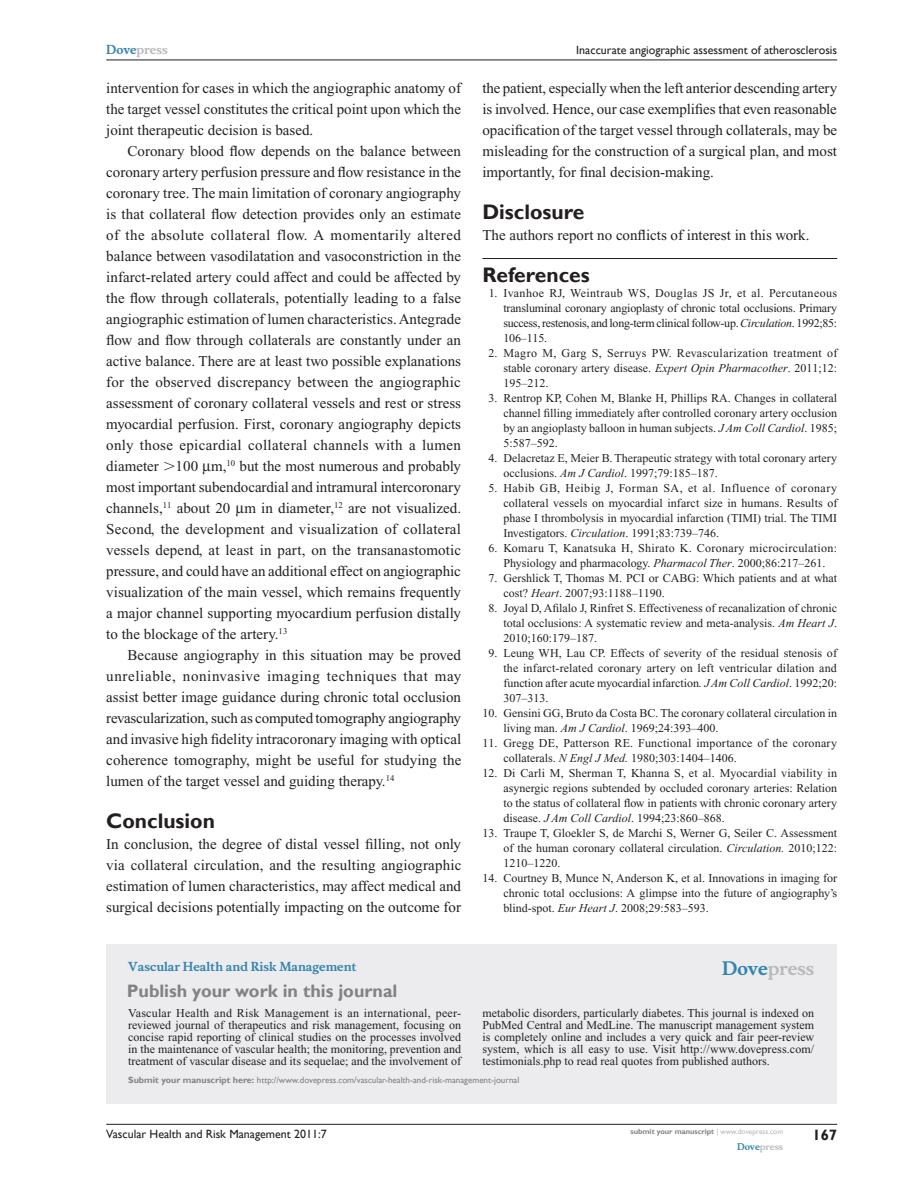
<style>
.page{position:relative;width:918px;height:1188px;background:#fff}
.page>*{position:absolute;margin:0;border:0;box-sizing:border-box;transform-origin:0 0}
.t1{font:700 21px "Gill Sans";color:#231f20}
.t2{font:700 18px "Gill Sans";color:#808285}
.t3{font:700 18px "Musee";color:#b8b9bc}
.t4{font:15px/21px "Times New Roman";color:#231f20;text-align:justify}
.t5{font:700 15px "Gill Sans";color:#231f20}
.t6{font:12px/15px "Times New Roman";color:#231f20;text-align:justify}
.t7{font:12px/15px "Times New Roman";letter-spacing:.025em;color:#231f20;text-align:center}
.t8{font:12px/15px "Times New Roman";letter-spacing:.02em;color:#231f20}
.t9{font:12px "Gill Sans";color:#231f20}
.t10{font:700 12px "Musee";color:#3485ae}
.t11{font:700 12px "Musee";color:#b8b9bc}
.t12{font:9px "Gill Sans";color:#808285}
.t13{font:700 9px "Musee";color:#b8b9bc}
.t14{font:700 7.5px "Gill Sans";color:#808285}
.s1{color:#3485ae}
.s2{font-family:"Mathematical Pi One"}
.s3{font-style:italic}
.s4{font-weight:700}
.s5{font-weight:400;color:#b8b9bc}
</style>
<div class="page">
<div style="left:106px;top:944px;width:731px;height:159px;background:#ececee"></div>
<hr style="left:106px;top:1124px;width:731px;height:1px;background:#231f20">
<hr style="left:106px;top:60px;width:731px;height:1px;background:#231f20">
<hr style="left:482px;top:258px;width:355px;height:1px;background:#231f20">
<p class="t11" style="left:106px;top:43px;width:63px"><span class="s1">Dove</span>press</p>
<p class="t9" style="left:576px;top:43px;width:262px">Inaccurate angiographic assessment of atherosclerosis</p>
<p class="t4" style="left:106px;top:77px;width:356px">intervention for cases in which the angiographic anatomy of the target vessel constitutes the critical point upon which the joint therapeutic decision is based.</p>
<p class="t4" style="left:106px;top:140px;width:357px;text-indent:21px">Coronary blood flow depends on the balance between coronary artery perfusion pressure and flow resistance in the coronary tree. The main limitation of coronary angiography is that collateral flow detection provides only an estimate of the absolute collateral flow. A momentarily altered balance between vasodilatation and vasoconstriction in the infarct-related artery could affect and could be affected by the flow through collaterals, potentially leading to a false angiographic estimation of lumen characteristics. Antegrade flow and flow through collaterals are constantly under an active balance. There are at least two possible explanations for the observed discrepancy between the angiographic assessment of coronary collateral vessels and rest or stress myocardial perfusion. First, coronary angiography depicts only those epicardial collateral channels with a lumen diameter <span class="s2">.</span>100 m,<sup>10</sup> but the most numerous and probably most important subendocardial and intramural intercoronary channels,<sup>11</sup> about 20 m in diameter,<sup>12</sup> are not visualized.<br>Second, the development and visualization of collateral vessels depend, at least in part, on the transanastomotic pressure, and could have an additional effect on angiographic visualization of the main vessel, which remains frequently a major channel supporting myocardium perfusion distally to the blockage of the artery.<sup>13</sup></p>
<p class="t4" style="left:106px;top:644px;width:357px;text-indent:21px">Because angiography in this situation may be proved unreliable, noninvasive imaging techniques that may assist better image guidance during chronic total occlusion revascularization, such as computed tomography angiography and invasive high fidelity intracoronary imaging with optical coherence tomography, might be useful for studying the lumen of the target vessel and guiding therapy.<sup>14</sup></p>
<h1 class="t1" style="left:106px;top:808px;width:110px">Conclusion</h1>
<p class="t4" style="left:106px;top:833px;width:357px">In conclusion, the degree of distal vessel filling, not only via collateral circulation, and the resulting angiographic estimation of lumen characteristics, may affect medical and surgical decisions potentially impacting on the outcome for</p>
<p class="t4" style="left:482px;top:77px;width:356px">the patient, especially when the left anterior descending artery is involved. Hence, our case exemplifies that even reasonable opacification of the target vessel through collaterals, may be misleading for the construction of a surgical plan, and most importantly, for final decision-making.</p>
<h1 class="t1" style="left:482px;top:199px;width:103px">Disclosure</h1>
<p class="t4" style="left:482px;top:224px;width:329px">The authors report no conflicts of interest in this work.</p>
<h1 class="t1" style="left:482px;top:262px;width:109px">References</h1>
<p class="t6" style="left:503px;top:285px;width:335px;text-indent:-15px">1. Ivanhoe RJ, Weintraub WS, Douglas JS Jr, et al. Percutaneous transluminal coronary angioplasty of chronic total occlusions. Primary success, restenosis, and long-term clinical follow-up. <span class="s3">Circulation</span>. 1992;85:<br>106–115.</p>
<p class="t6" style="left:503px;top:345px;width:336px;text-indent:-15px">2. Magro M, Garg S, Serruys PW. Revascularization treatment of stable coronary artery disease. <span class="s3">Expert Opin Pharmacother</span>. 2011;12:<br>195–212.</p>
<p class="t6" style="left:503px;top:390px;width:335px;text-indent:-15px">3. Rentrop KP, Cohen M, Blanke H, Phillips RA. Changes in collateral channel filling immediately after controlled coronary artery occlusion by an angioplasty balloon in human subjects. <span class="s3">J Am Coll Cardiol</span>. 1985; 5:587–592.</p>
<p class="t6" style="left:503px;top:450px;width:335px;text-indent:-15px">4. Delacretaz E, Meier B. Therapeutic strategy with total coronary artery occlusions. <span class="s3">Am J Cardiol</span>. 1997;79:185–187.</p>
<p class="t6" style="left:503px;top:480px;width:336px;text-indent:-15px">5. Habib GB, Heibig J, Forman SA, et al. Influence of coronary collateral vessels on myocardial infarct size in humans. Results of phase I thrombolysis in myocardial infarction (TIMI) trial. The TIMI Investigators. <span class="s3">Circulation</span>. 1991;83:739–746.</p>
<p class="t7" style="left:488px;top:540px;width:350px">6. Komaru T, Kanatsuka H, Shirato K. Coronary microcirculation:<br>Physiology and pharmacology. <span class="s3">Pharmacol Ther</span>. 2000;86:217–261.</p>
<p class="t6" style="left:503px;top:570px;width:335px;text-indent:-15px">7. Gershlick T, Thomas M. PCI or CABG: Which patients and at what cost? <span class="s3">Heart</span>. 2007;93:1188–1190.</p>
<p class="t6" style="left:503px;top:600px;width:335px;text-indent:-15px">8. Joyal D, Afilalo J, Rinfret S. Effectiveness of recanalization of chronic total occlusions: A systematic review and meta-analysis. <span class="s3">Am Heart J</span>.<br>2010;160:179–187.</p>
<p class="t6" style="left:503px;top:645px;width:335px;text-indent:-15px">9. Leung WH, Lau CP. Effects of severity of the residual stenosis of the infarct-related coronary artery on left ventricular dilation and function after acute myocardial infarction<span class="s3">. J Am Coll Cardiol</span>. 1992;20:<br>307–313.</p>
<p class="t6" style="left:503px;top:705px;width:335px;text-indent:-21px">10. Gensini GG, Bruto da Costa BC. The coronary collateral circulation in living man. <span class="s3">Am J Cardiol</span>. 1969;24:393–400.</p>
<p class="t8" style="left:503px;top:735px;width:335px;text-indent:-21px">11. Gregg DE, Patterson RE. Functional importance of the coronary collaterals. <span class="s3">N Engl J Med.</span> 1980;303:1404–1406.</p>
<p class="t6" style="left:503px;top:765px;width:335px;text-indent:-21px">12. Di Carli M, Sherman T, Khanna S, et al. Myocardial viability in asynergic regions subtended by occluded coronary arteries: Relation to the status of collateral flow in patients with chronic coronary artery disease. <span class="s3">J Am Coll Cardiol</span>. 1994;23:860–868.</p>
<p class="t6" style="left:503px;top:825px;width:335px;text-indent:-21px">13. Traupe T, Gloekler S, de Marchi S, Werner G, Seiler C. Assessment of the human coronary collateral circulation. <span class="s3">Circulation.</span> 2010;122:<br>1210–1220.</p>
<p class="t6" style="left:503px;top:870px;width:335px;text-indent:-21px">14. Courtney B, Munce N, Anderson K, et al. Innovations in imaging for chronic total occlusions: A glimpse into the future of angiography’s blind-spot. <span class="s3">Eur Heart J</span>. 2008;29:583–593.</p>
<p class="t10" style="left:128px;top:959px;width:230px">Vascular Health and Risk Management</p>
<h2 class="t2" style="left:127px;top:980px;width:272px">Publish your work in this journal</h2>
<h2 class="t3" style="left:722px;top:958px;width:94px"><span class="s1">Dove</span>press</h2>
<p class="t6" style="left:128px;top:1007px;width:334px;line-height:12px">Vascular Health and Risk Management is an international, peer&shy;reviewed journal of therapeutics and risk management, focusing on concise rapid reporting of clinical studies on the processes involved in the maintenance of vascular health; the monitoring, prevention and treatment of vascular disease and its sequelae; and the involvement of</p>
<p class="t6" style="left:482px;top:1007px;width:333px;line-height:12px">metabolic disorders, particularly diabetes. This journal is indexed on PubMed Central and MedLine. The manuscript management system is completely online and includes a very quick and fair peer-review system, which is all easy to use. Visit http://www.dovepress.com/ testimonials.php to read real quotes from published authors.</p>
<p class="t12" style="left:128px;top:1075px;width:393px"><span class="s4">Submit your manuscript here:</span> http://www.dovepress.com/vascular-health-and-risk-management-journal</p>
<p class="t9" style="left:106px;top:1127px;width:222px">Vascular Health and Risk Management 2011:7</p>
<p class="t14" style="left:631px;top:1127px;width:154px">submit your manuscript <span class="s5">| www.dovepress.com</span></p>
<p class="t13" style="left:737px;top:1141px;width:48px"><span class="s1">Dove</span>press</p>
<p class="t5" style="left:812px;top:1126px;width:26px">167</p>
</div>
